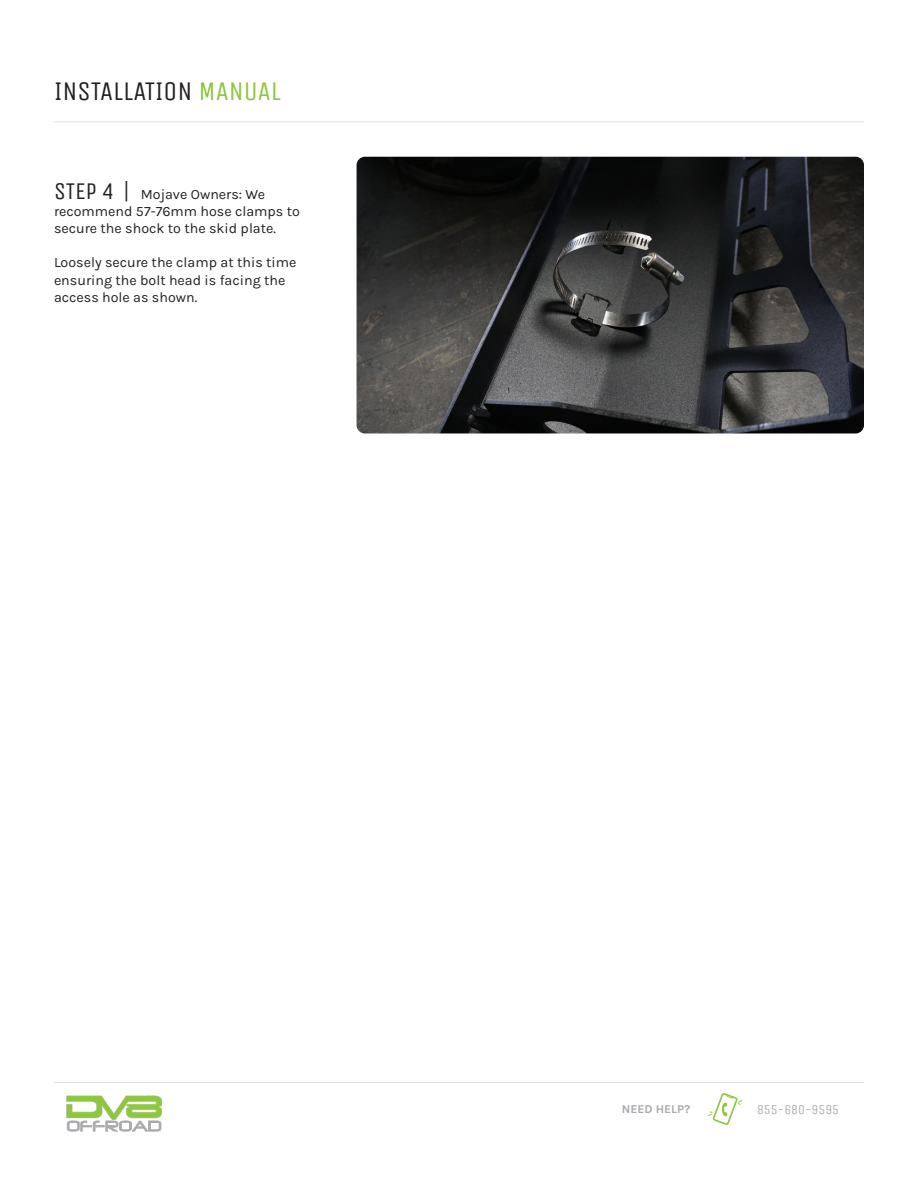
<style>
.page{position:relative;width:918px;height:1188px;background:#fff}
.page>*{position:absolute;margin:0;border:0;box-sizing:border-box;transform-origin:0 0}
.t1{font:27px "Unica One";color:#231f20}
.t2{font:14.25px/17.1px "Karla";color:#231f20}
.t3{font:13.5px "Unica One";color:#aeadad}
.t4{font:700 12px "Karla";color:#a8a9ad}
.s1{color:#8bc63e}
.s2{font-family:"Unica One";font-size:24px}
</style>
<div class="page">
<img style="left:357px;top:157px;width:507px;height:276px">
<hr style="left:54px;top:122px;width:810px;height:1px;background:#e2e0e0">
<svg style="left:708px;top:1093px;width:34px;height:32px"></svg>
<hr style="left:54px;top:1082px;width:810px;height:1px;background:#e2e0e0">
<img style="left:66px;top:1095px;width:96px;height:37px">
<p class="t1" style="left:54px;top:76px;width:228px">INSTALLATION <span class="s1">MANUAL</span></p>
<p class="t2" style="left:54px;top:185px;width:247px"><span class="s2">STEP 4 |</span> Mojave Owners: We recommend 57-76mm hose clamps to secure the shock to the skid plate.</p>
<p class="t2" style="left:54px;top:254px;width:244px">Loosely secure the clamp at this time ensuring the bolt head is facing the access hole as shown.</p>
<p class="t4" style="left:622px;top:1101px;width:70px">NEED HELP?</p>
<p class="t3" style="left:757px;top:1102px;width:84px">855-680-9595</p>
</div>
